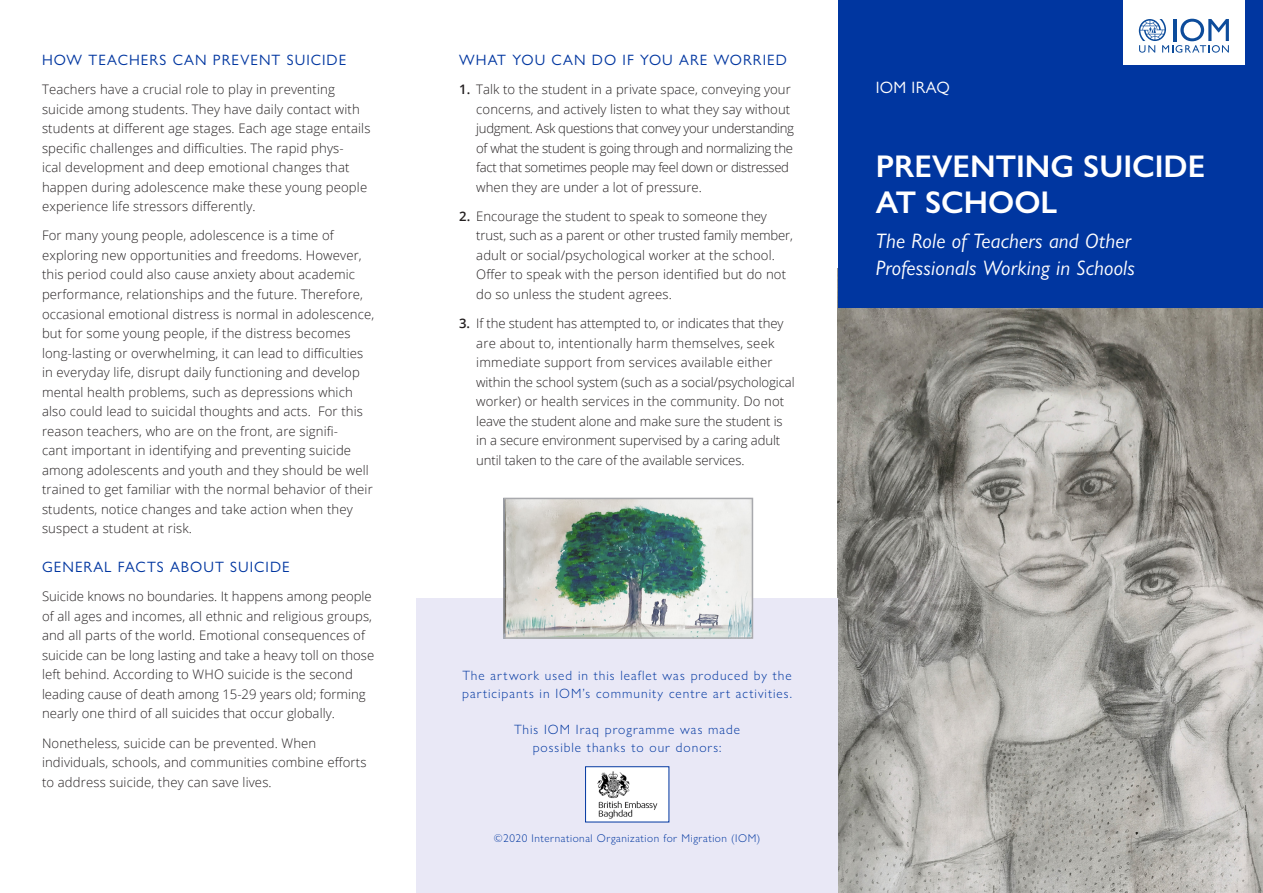
<style>
.page{position:relative;width:1263px;height:893px;background:#fff}
.page>*{position:absolute;margin:0;border:0;box-sizing:border-box;transform-origin:0 0}
.t1{font:600 31.5px/36px "Gill Sans Nova";color:#fff}
.t2{font:italic 21px/27px "Gill Sans Nova";letter-spacing:.01em;color:#fff}
.t3{font:16.5px "Gill Sans Nova";letter-spacing:.02em;color:#fff}
.t4{font:15px "Gill Sans Nova";letter-spacing:.07em;color:#0036a0}
.t5{font:300 13.5px/18px "Gill Sans Nova";letter-spacing:.075em;color:#0036a0}
.t6{font:300 13.2px/19.5px "Open Sans";letter-spacing:.01em;color:#231f20}
.t7{font:300 13.2px/19.5px "Open Sans";letter-spacing:-.01em;color:#231f20}
.t8{font:300 13.2px/19.5px "Open Sans";letter-spacing:-.025em;color:#231f20}
.t9{font:300 11.25px "Gill Sans Nova";letter-spacing:.05em;color:#0036a0}
.s1{font-weight:600}
</style>
<div class="page">
<img style="left:838px;top:308px;width:425px;height:585px">
<div style="left:838px;top:0;width:425px;height:308px;background:#0036a0"></div>
<div style="left:416px;top:598px;width:422px;height:295px;background:#e9e8f6"></div>
<div style="left:1123px;top:0;width:121px;height:65px;background:#fff"></div>
<svg style="left:1139px;top:19px;width:90px;height:34px"></svg>
<img style="left:506px;top:501px;width:244px;height:135px">
<div style="left:503px;top:498px;width:250px;height:141px;border:2px solid #a8a9ad"></div>
<div style="left:585px;top:767px;width:84px;height:55px;background:#fff"></div>
<img style="left:597px;top:771px;width:61px;height:47px">
<p class="t4" style="left:42px;top:51px;width:306px">HOW TEACHERS CAN PREVENT SUICIDE</p>
<p class="t6" style="left:42px;top:79px;width:330px">Teachers have a crucial role to play in preventing suicide among students. They have daily contact with students at different age stages. Each age stage entails specific challenges and difficulties. The rapid phys-<br>ical development and deep emotional changes that happen during adolescence make these young people experience life stressors differently.</p>
<p class="t6" style="left:42px;top:226px;width:334px">For many young people, adolescence is a time of exploring new opportunities and freedoms. However, this period could also cause anxiety about academic performance, relationships and the future. Therefore, occasional emotional distress is normal in adolescence, but for some young people, if the distress becomes long-lasting or overwhelming, it can lead to difficulties in everyday life, disrupt daily functioning and develop mental health problems, such as depressions which also could lead to suicidal thoughts and acts. For this reason teachers, who are on the front, are signifi-<br>cant important in identifying and preventing suicide among adolescents and youth and they should be well trained to get familiar with the normal behavior of their students, notice changes and take action when they suspect a student at risk.</p>
<p class="t4" style="left:42px;top:558px;width:249px">GENERAL FACTS ABOUT SUICIDE</p>
<p class="t6" style="left:42px;top:586px;width:334px">Suicide knows no boundaries. It happens among people of all ages and incomes, all ethnic and religious groups, and all parts of the world. Emotional consequences of suicide can be long lasting and take a heavy toll on those left behind. According to WHO suicide is the second leading cause of death among 15-29 years old; forming nearly one third of all suicides that occur globally.</p>
<p class="t6" style="left:42px;top:733px;width:326px">Nonetheless, suicide can be prevented. When individuals, schools, and communities combine efforts to address suicide, they can save lives.</p>
<p class="t4" style="left:459px;top:51px;width:329px">WHAT YOU CAN DO IF YOU ARE WORRIED</p>
<p class="t8" style="left:476px;top:79px;width:319px;text-indent:-17px"><span class="s1">1.</span> Talk to the student in a private space, conveying your concerns, and actively listen to what they say without judgment. Ask questions that convey your understanding of what the student is going through and normalizing the fact that sometimes people may feel down or distressed when they are under a lot of pressure.</p>
<p class="t6" style="left:476px;top:206px;width:318px;text-indent:-17px"><span class="s1">2.</span> Encourage the student to speak to someone they trust, such as a parent or other trusted family member, adult or social/psychological worker at the school.<br>Offer to speak with the person identified but do not do so unless the student agrees.</p>
<p class="t7" style="left:476px;top:313px;width:320px;text-indent:-17px"><span class="s1">3.</span> If the student has attempted to, or indicates that they are about to, intentionally harm themselves, seek immediate support from services available either within the school system (such as a social/psychological worker) or health services in the community. Do not leave the student alone and make sure the student is in a secure environment supervised by a caring adult until taken to the care of the available services.</p>
<p class="t3" style="left:876px;top:77px;width:76px">IOM IRAQ</p>
<h1 class="t1" style="left:876px;top:148px;width:331px">PREVENTING SUICIDE<br>AT SCHOOL</h1>
<h2 class="t2" style="left:876px;top:226px;width:261px">The Role of Teachers and Other<br>Professionals Working in Schools</h2>
<p class="t5" style="left:462px;top:667px;width:331px">The artwork used in this leaflet was produced by the participants in IOM’s community centre art activities.</p>
<p class="t5" style="left:514px;top:721px;width:228px;text-align:center">This IOM Iraq programme was made possible thanks to our donors:</p>
<p class="t9" style="left:494px;top:832px;width:268px">©2020 International Organization for Migration (IOM)</p>
</div>
